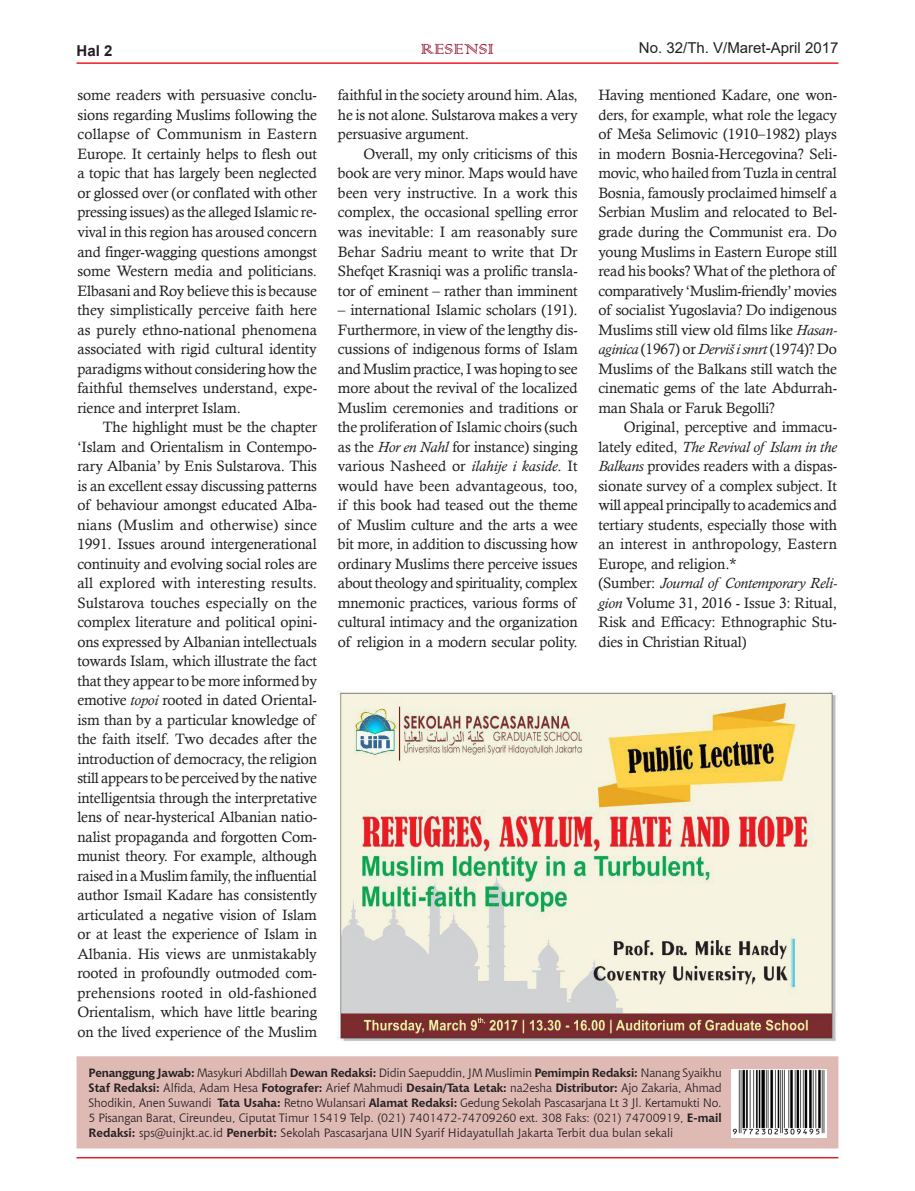
<style>
.page{position:relative;width:915px;height:1191px;background:#fff}
.page>*{position:absolute;margin:0;border:0;box-sizing:border-box;transform-origin:0 0}
.t1{font:19.5px "Colonna";color:#971634}
.Text_Isi{font:15px/19.5px "Calisto";letter-spacing:-.01em;color:#231f20;text-align:justify}
.t2{font:15px "Arial";color:#231f20}
.t3{font:700 15px "Arial";color:#231f20}
.t4{font:12px/15px "Chianti BT";color:#231f20;text-align:justify}
.s1{font-style:italic}
.s2{font-weight:700}
</style>
<div class="page">
<div style="left:76px;top:1056px;width:762px;height:92px;background:#dfb9b4;border:2px solid #dfb9b4"></div>
<hr style="left:76px;top:62px;width:762px;height:2px;background:#ee1c28">
<hr style="left:76px;top:1157px;width:762px;height:1px;background:#ee1c28">
<img style="left:731px;top:1069px;width:94px;height:68px">
<img style="left:337px;top:691px;width:499px;height:350px">
<p class="t3" style="left:76px;top:40px;width:37px">Hal 2</p>
<p class="t2" style="left:638px;top:38px;width:201px">No. 32/Th. V/Maret-April 2017</p>
<h1 class="t1" style="left:420px;top:36px;width:75px">RESENSI</h1>
<p class="Text_Isi" style="left:77px;top:85px;width:241px">some readers with persuasive conclu&shy;sions regarding Muslims following the collapse of Communism in Eastern Europe. It certainly helps to flesh out a topic that has largely been neglected or glossed over (or conflated with other pressing issues) as the alleged Islamic re&shy;vival in this region has aroused concern and finger-wagging questions amongst some Western media and politicians.<br>Elbasani and Roy believe this is because they simplistically perceive faith here as purely ethno-national phenomena associated with rigid cultural identity paradigms without considering how the faithful themselves understand, expe&shy;rience and interpret Islam.</p>
<p class="Text_Isi" style="left:77px;top:417px;width:241px;text-indent:26px">The highlight must be the chapter ‘Islam and Orientalism in Contempo&shy;rary Albania’ by Enis Sulstarova. This is an excellent essay discussing patterns of behaviour amongst educated Alba&shy;nians (Muslim and otherwise) since 1991. Issues around intergenerational continuity and evolving social roles are all explored with interesting results.<br>Sulstarova touches especially on the complex literature and political opini&shy;ons expressed by Albanian intellectuals towards Islam, which illustrate the fact that they appear to be more informed by emotive <span class="s1">topoi</span> rooted in dated Oriental&shy;ism than by a particular knowledge of the faith itself. Two decades after the introduction of democracy, the religion still appears to be perceived by the native intelligentsia through the interpretative lens of near-hysterical Albanian natio&shy;nalist propaganda and forgotten Com&shy;munist theory. For example, although raised in a Muslim family, the influential author Ismail Kadare has consistently articulated a negative vision of Islam or at least the experience of Islam in Albania. His views are unmistakably rooted in profoundly outmoded com&shy;prehensions rooted in old-fashioned Orientalism, which have little bearing on the lived experience of the Muslim</p>
<p class="Text_Isi" style="left:338px;top:85px;width:241px">faithful in the society around him. Alas, he is not alone. Sulstarova makes a very persuasive argument.</p>
<p class="Text_Isi" style="left:338px;top:144px;width:241px;text-indent:26px">Overall, my only criticisms of this book are very minor. Maps would have been very instructive. In a work this complex, the occasional spelling error was inevitable: I am reasonably sure Behar Sadriu meant to write that Dr Shefqet Krasniqi was a prolific transla&shy;tor of eminent – rather than imminent</p>
<p class="Text_Isi" style="left:338px;top:300px;width:241px">– international Islamic scholars (191).<br>Furthermore, in view of the lengthy dis&shy;cussions of indigenous forms of Islam and Muslim practice, I was hoping to see more about the revival of the localized Muslim ceremonies and traditions or the proliferation of Islamic choirs (such as the <span class="s1">Hor en Nahl</span> for instance) singing various Nasheed or <span class="s1">ilahije i kaside</span>. It would have been advantageous, too, if this book had teased out the theme of Muslim culture and the arts a wee bit more, in addition to discussing how ordinary Muslims there perceive issues about theology and spirituality, complex mnemonic practices, various forms of cultural intimacy and the organization of religion in a modern secular polity.</p>
<p class="Text_Isi" style="left:598px;top:85px;width:240px">Having mentioned Kadare, one won&shy;ders, for example, what role the legacy of Meša Selimovic (1910–1982) plays in modern Bosnia-Hercegovina? Seli&shy;movic, who hailed from Tuzla in central Bosnia, famously proclaimed himself a Serbian Muslim and relocated to Bel&shy;grade during the Communist era. Do young Muslims in Eastern Europe still read his books? What of the plethora of comparatively ‘Muslim-friendly’ movies of socialist Yugoslavia? Do indigenous Muslims still view old films like <span class="s1">Hasan&shy;aginica</span> (1967) or <span class="s1">Derviš i smrt</span> (1974)? Do Muslims of the Balkans still watch the cinematic gems of the late Abdurrah&shy;man Shala or Faruk Begolli?</p>
<p class="Text_Isi" style="left:598px;top:417px;width:240px;text-indent:26px">Original, perceptive and immacu&shy;lately edited, <span class="s1">The Revival of Islam in the Balkans</span> provides readers with a dispas&shy;sionate survey of a complex subject. It will appeal principally to academics and tertiary students, especially those with an interest in anthropology, Eastern Europe, and religion.*</p>
<p class="Text_Isi" style="left:598px;top:573px;width:240px">(Sumber: <span class="s1">Journal of Contemporary Reli&shy;gion</span> Volume 31, 2016 - Issue 3: Ritual, Risk and Efficacy: Ethnographic Stu&shy;dies in Christian Ritual)</p>
<p class="t4" style="left:89px;top:1064px;width:634px"><span class="s2">Penanggung Jawab:</span> Masykuri Abdillah <span class="s2">Dewan Redaksi:</span> Didin Saepuddin, JM Muslimin <span class="s2">Pemimpin Redaksi:</span> Nanang Syaikhu <span class="s2">Staf Redaksi:</span> Alfida, Adam Hesa <span class="s2">Fotografer:</span> Arief Mahmudi <span class="s2">Desain/Tata Letak:</span> na2esha <span class="s2">Distributor:</span> Ajo Zakaria, Ahmad Shodikin, Anen Suwandi <span class="s2">Tata Usaha:</span> Retno Wulansari <span class="s2">Alamat Redaksi:</span> Gedung Sekolah Pascasarjana Lt 3 Jl. Kertamukti No.<br>5 Pisangan Barat, Cireundeu, Ciputat Timur 15419 Telp. (021) 7401472-74709260 ext. 308 Faks: (021) 74700919, <span class="s2">E-mail Redaksi:</span> sps@uinjkt.ac.id <span class="s2">Penerbit:</span> Sekolah Pascasarjana UIN Syarif Hidayatullah Jakarta Terbit dua bulan sekali</p>
</div>
